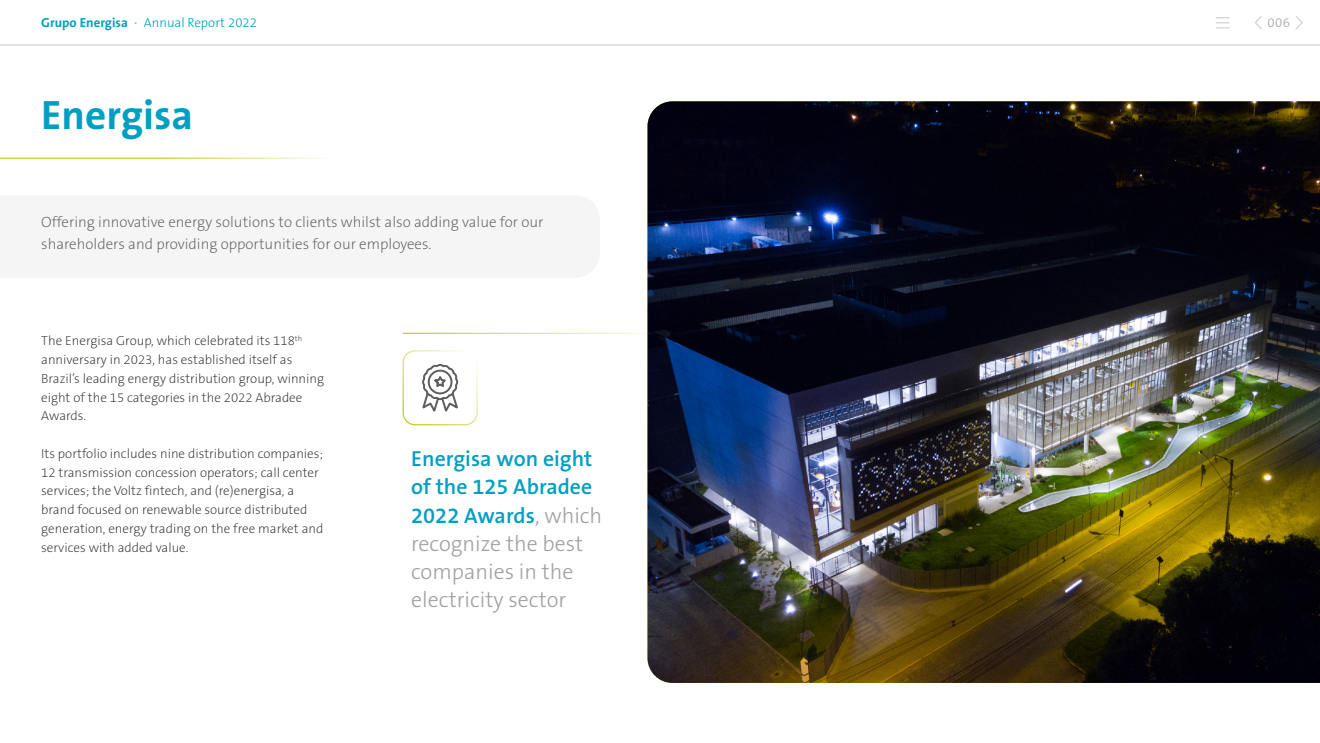
<style>
.page{position:relative;width:1320px;height:743px;background:#fff}
.page>*{position:absolute;margin:0;border:0;box-sizing:border-box;transform-origin:0 0}
.t1{font:700 41.25px "The Sans B7";color:#009fc2}
.t2{font:600 21.88px/28.1px "The Sans B6";color:#009fc2}
.t3{font:300 21.88px/28.1px "The Sans B3";color:#a0a0a0}
.t4{font:200 15px/21.9px "The Sans B2";color:#5e5e5e}
.t5{font:200 13.12px/18.8px "The Sans B2";color:#303030}
.t6{font:300 13.12px "The Sans B3";color:#009fc2}
.t7{font:300 13.12px "The Sans B3";color:#a2a2a2}
.s1{font-family:"The Sans B7";font-weight:700}
.s2{font-family:"The Sans B3";font-weight:300;color:#a0a0a0}
</style>
<div class="page">
<hr style="left:0;top:158px;width:331px;height:1px;background:#c2cd23">
<img style="left:648px;top:101px;width:672px;height:581px">
<hr style="left:403px;top:332px;width:290px;height:2px;background:#c2cd23">
<div style="left:403px;top:350px;width:75px;height:75px;border:1px solid #c2cd23;border-radius:12px"></div>
<svg style="left:422px;top:364px;width:37px;height:48px"></svg>
<svg style="left:0;top:16px;width:1320px;height:30px"></svg>
<p class="t6" style="left:41px;top:16px;width:217px"><span class="s1">Grupo Energisa</span> · Annual Report 2022</p>
<p class="t7" style="left:1268px;top:16px;width:24px">006</p>
<h1 class="t1" style="left:41px;top:93px;width:153px">Energisa</h1>
<p class="t4" style="left:41px;top:211px;width:504px">Offering innovative energy solutions to clients whilst also adding value for our shareholders and providing opportunities for our employees.</p>
<p class="t5" style="left:41px;top:332px;width:284px">The Energisa Group, which celebrated its 118<sup>th </sup>anniversary in 2023, has established itself as Brazil’s leading energy distribution group, winning eight of the 15 categories in the 2022 Abradee Awards.</p>
<p class="t5" style="left:41px;top:444px;width:284px">Its portfolio includes nine distribution companies; 12 transmission concession operators; call center services; the Voltz fintech, and (re)energisa, a brand focused on renewable source distributed generation, energy trading on the free market and services with added value.</p>
<h2 class="t2" style="left:411px;top:445px;width:193px">Energisa won eight of the 125 Abradee<br>2022 Awards<span class="s2">, which</span></h2>
<h2 class="t3" style="left:411px;top:530px;width:174px">recognize the best companies in the electricity sector</h2>
</div>
